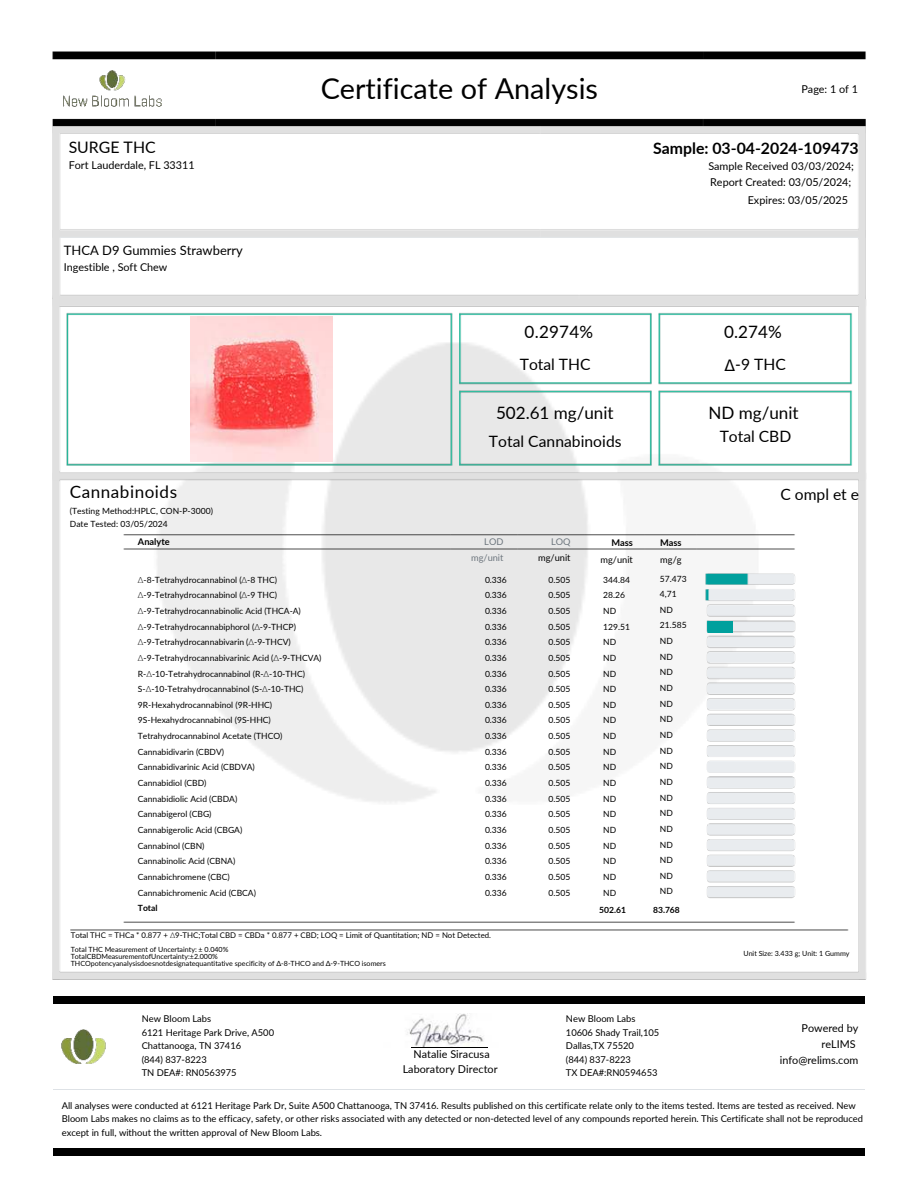
<style>
.page{position:relative;width:918px;height:1188px;background:#fff}
.page>*{position:absolute;margin:0;border:0;box-sizing:border-box;transform-origin:0 0}
.t1{font:28.8px "Lato";color:#000}
.t2{font:17.1px "Lato";letter-spacing:.01em;color:#000}
.t3{font:17.1px "Lato";letter-spacing:.03em;color:#000}
.t4{font:700 15.9px "Lato";color:#000}
.t5{font:15.9px "Lato";color:#000}
.t6{font:15.6px "Lato";color:#000}
.t7{font:12.9px "Lato";color:#000}
.t8{font:10.8px/15.8px "Lato";color:#000;text-align:center}
.t9{font:9.3px/13.5px "Lato";color:#000}
.t10{font:700 9.3px "Lato";color:#000}
.t11{font:9.3px/16.8px "Lato";color:#6c757d;text-align:right}
.t12{font:8.55px/15.6px "Lato";color:#000}
.t13{font:700 8.55px "Lato";color:#000}
.t14{font:7.8px "Lato";color:#000}
.t15{font:7.05px/6.8px "Lato";color:#000}
.s1{font-weight:300}
.s2{font-family:"DejaVu Sans"}
</style>
<div class="page">
<img style="left:52px;top:51px;width:814px;height:9px">
<img style="left:52px;top:118px;width:815px;height:862px">
<div style="left:53px;top:1148px;width:812px;height:7px;background:#000"></div>
<div style="left:53px;top:996px;width:80px;height:8px;background:#000"></div>
<div style="left:133px;top:996px;width:210px;height:8px;background:#000"></div>
<div style="left:343px;top:996px;width:214px;height:8px;background:#000"></div>
<div style="left:557px;top:996px;width:212px;height:8px;background:#000"></div>
<div style="left:769px;top:996px;width:96px;height:8px;background:#000"></div>
<hr style="left:53px;top:1089px;width:812px;height:1px;background:#dee2e6">
<img style="left:407px;top:1014px;width:77px;height:33px">
<hr style="left:411px;top:1047px;width:76px;height:1px;background:#000">
<img style="left:708px;top:621px;width:25px;height:11px">
<img style="left:699px;top:566px;width:55px;height:42px">
<img style="left:190px;top:317px;width:143px;height:145px">
<img style="left:63px;top:70px;width:99px;height:37px">
<img style="left:61px;top:1029px;width:45px;height:35px">
<h1 class="t1" style="left:321px;top:68px;width:279px">Certificate of Analysis</h1>
<p class="t8" style="left:802px;top:81px;width:58px">Page: 1 of 1</p>
<h3 class="t5" style="left:69px;top:136px;width:88px">SURGE THC</h3>
<h3 class="t4" style="left:653px;top:137px;width:207px">Sample: 03-04-2024-109473</h3>
<p class="t8" style="left:69px;top:157px;width:127px">Fort Lauderdale, FL 33311</p>
<h3 class="t7" style="left:64px;top:241px;width:181px">THCA D9 Gummies Strawberry</h3>
<p class="t8" style="left:64px;top:259px;width:105px">Ingestible , Soft Chew</p>
<h2 class="t2" style="left:525px;top:320px;width:70px">0.2974%</h2>
<h3 class="t6" style="left:520px;top:353px;width:72px">Total THC</h3>
<h2 class="t2" style="left:496px;top:400px;width:119px">502.61 mg/unit</h2>
<h2 class="t3" style="left:70px;top:480px;width:109px">Cannabinoids</h2>
<p class="t12" style="left:70px;top:503px;width:145px">(Testing Method:HPLC, CON-P-3000)</p>
<p class="t12" style="left:70px;top:516px;width:99px">Date Tested: 03/05/2024</p>
<h3 class="t6" style="left:489px;top:430px;width:134px">Total Cannabinoids</h3>
<p class="t10" style="left:138px;top:535px;width:33px">Analyte</p>
<p class="t11" style="left:471px;top:532px;width:34px">LOD mg/unit</p>
<p class="t11" style="left:551px;top:532px;width:21px">LOQ</p>
<p class="t9" style="left:538px;top:551px;width:34px">mg/unit</p>
<p class="t10" style="left:611px;top:535px;width:23px">Mass</p>
<p class="t9" style="left:600px;top:553px;width:34px">mg/unit</p>
<p class="t12" style="left:138px;top:571px;width:185px"><span class="s1">Δ</span>-8-Tetrahydrocannabinol (<span class="s1">Δ</span>-8 THC)<br><span class="s1">Δ</span>-9-Tetrahydrocannabinol (<span class="s1">Δ</span>-9 THC)<br><span class="s1">Δ</span>-9-Tetrahydrocannabinolic Acid (THCA-A)<br><span class="s1">Δ</span>-9-Tetrahydrocannabiphorol (<span class="s1">Δ</span>-9-THCP)<br><span class="s1">Δ</span>-9-Tetrahydrocannabivarin (<span class="s1">Δ</span>-9-THCV)<br><span class="s1">Δ</span>-9-Tetrahydrocannabivarinic Acid (<span class="s1">Δ</span>-9-THCVA)<br>R-<span class="s1">Δ</span>-10-Tetrahydrocannabinol (R-<span class="s1">Δ</span>-10-THC)<br>S-<span class="s1">Δ</span>-10-Tetrahydrocannabinol (S-<span class="s1">Δ</span>-10-THC)<br>9R-Hexahydrocannabinol (9R-HHC)<br>9S-Hexahydrocannabinol (9S-HHC)<br>Tetrahydrocannabinol Acetate (THCO)<br>Cannabidivarin (CBDV)<br>Cannabidivarinic Acid (CBDVA)<br>Cannabidiol (CBD)<br>Cannabidiolic Acid (CBDA)<br>Cannabigerol (CBG)<br>Cannabigerolic Acid (CBGA)<br>Cannabinol (CBN)<br>Cannabinolic Acid (CBNA)<br>Cannabichromene (CBC)<br>Cannabichromenic Acid (CBCA)</p>
<p class="t13" style="left:138px;top:902px;width:21px">Total</p>
<p class="t12" style="left:485px;top:571px;width:23px;text-align:justify">0.336<br>0.336<br>0.336<br>0.336<br>0.336<br>0.336<br>0.336<br>0.336<br>0.336<br>0.336<br>0.336<br>0.336<br>0.336<br>0.336<br>0.336<br>0.336<br>0.336<br>0.336<br>0.336<br>0.336<br>0.336</p>
<p class="t12" style="left:549px;top:571px;width:23px;text-align:justify">0.505<br>0.505<br>0.505<br>0.505<br>0.505<br>0.505<br>0.505<br>0.505<br>0.505<br>0.505<br>0.505<br>0.505<br>0.505<br>0.505<br>0.505<br>0.505<br>0.505<br>0.505<br>0.505<br>0.505<br>0.505</p>
<p class="t12" style="left:603px;top:571px;width:28px">344.84<br>28.26<br>ND<br>129.51<br>ND<br>ND<br>ND<br>ND<br>ND<br>ND<br>ND<br>ND<br>ND<br>ND<br>ND<br>ND<br>ND<br>ND<br>ND<br>ND<br>ND</p>
<p class="t13" style="left:599px;top:903px;width:28px">502.61</p>
<p class="t10" style="left:660px;top:535px;width:23px">Mass</p>
<p class="t9" style="left:660px;top:553px;width:23px">mg/g</p>
<p class="t12" style="left:660px;top:570px;width:28px">57.473<br>4,71<br>ND<br>21.585<br>ND<br>ND<br>ND<br>ND<br>ND<br>ND<br>ND<br>ND<br>ND<br>ND<br>ND<br>ND<br>ND<br>ND<br>ND<br>ND<br>ND</p>
<p class="t13" style="left:653px;top:904px;width:28px">83.768</p>
<p class="t8" style="left:708px;top:158px;width:147px;text-align:left">Sample Received 03/03/2024;<br>Report Created: 03/05/2024;</p>
<p class="t8" style="left:748px;top:192px;width:102px">Expires: 03/05/2025</p>
<h2 class="t2" style="left:724px;top:320px;width:59px">0.274%</h2>
<h3 class="t6" style="left:725px;top:353px;width:63px"><span class="s2">Δ</span>-9 THC</h3>
<h2 class="t2" style="left:708px;top:400px;width:92px">ND mg/unit</h2>
<h3 class="t6" style="left:720px;top:425px;width:73px">Total CBD</h3>
<h3 class="t6" style="left:780px;top:483px;width:80px">C ompl et e</h3>
<p class="t14" style="left:71px;top:929px;width:422px">Total THC = THCa * 0.877 + <span class="s1">Δ</span>9-THC;Total CBD = CBDa * 0.877 + CBD; LOQ = Limit of Quantitation; ND = Not Detected.</p>
<p class="t15" style="left:71px;top:946px;width:317px">Total THC Measurement of Uncertainty: ± 0.040%<br>TotalCBDMeasurementofUncertainty:±2.000%<br>THCOpotencyanalysisdoesnotdesignatequantitative specificity of Δ-8-THCO and Δ-9-THCO isomers</p>
<p class="t15" style="left:743px;top:950px;width:108px">Unit Size: 3.433 g; Unit: 1 Gummy</p>
<p class="t9" style="left:142px;top:1012px;width:134px">New Bloom Labs<br>6121 Heritage Park Drive, A500<br>Chattanooga, TN 37416<br>(844) 837-8223<br>TN DEA#: RN0563975</p>
<p class="t9" style="left:566px;top:1012px;width:95px">New Bloom Labs<br>10606 Shady Trail,105<br>Dallas,TX 75520<br>(844) 837-8223<br>TX DEA#:RN0594653</p>
<p class="t9" style="left:62px;top:1098px;width:803px">All analyses were conducted at 6121 Heritage Park Dr, Suite A500 Chattanooga, TN 37416. Results published on this certificate relate only to the items tested. Items are tested as received. New<br>Bloom Labs makes no claims as to the efficacy, safety, or other risks associated with any detected or non-detected level of any compounds reported herein. This Certificate shall not be reproduced except in full, without the written approval of New Bloom Labs.</p>
<p class="t8" style="left:780px;top:1020px;width:80px;text-align:right">Powered by reLIMS info@relims.com</p>
<p class="t8" style="left:403px;top:1045px;width:97px">Natalie Siracusa<br>Laboratory Director</p>
</div>
